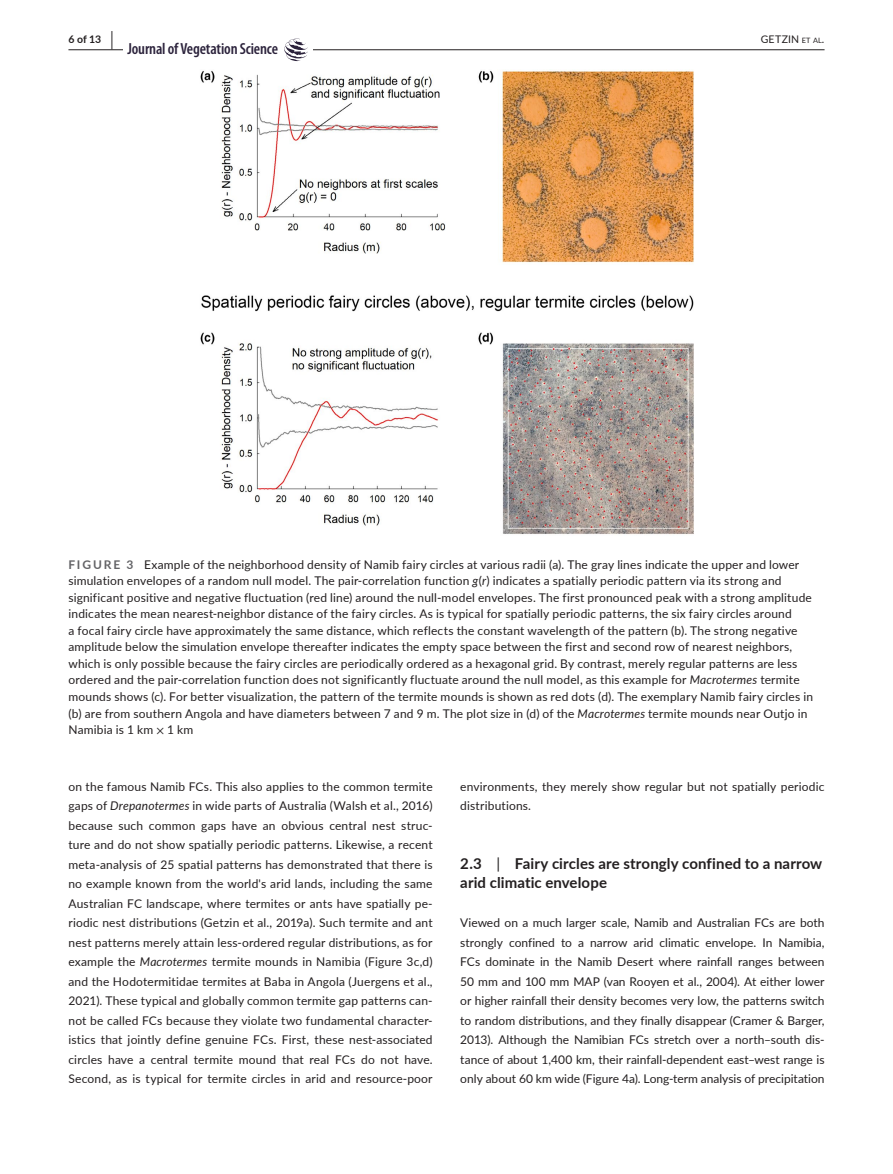
<style>
.page{position:relative;width:893px;height:1174px;background:#fff}
.page>*{position:absolute;margin:0;border:0;box-sizing:border-box;transform-origin:0 0}
.t1{font:600 condensed 16.05px "Myriad Pro";letter-spacing:-.01em;color:#2c233c}
.t2{font:700 15px/19.5px "Lato";letter-spacing:.005em;color:#231f20}
.t3{font:12px/19.5px "Lato";letter-spacing:.015em;color:#231f20;text-align:justify}
.t4{font:10.5px "Lato";letter-spacing:.025em;color:#231f20}
.t5{font:700 10.5px "Lato";color:#231f20}
.s1{font-size:19.5px}
.s2{font-size:7.35px}
.s3{font-weight:700;color:#636366}
.s4{font-style:italic}
.s5{font-family:"STIX"}
.s6{font-weight:400}
</style>
<div class="page">
<hr style="left:68px;top:49px;width:756px;height:1px;background:#231f20">
<div style="left:123px;top:38px;width:189px;height:23px;background:#fff"></div>
<svg style="left:284px;top:38px;width:24px;height:23px"></svg>
<img style="left:200px;top:69px;width:494px;height:466px">
<p class="t5" style="left:68px;top:31px;width:46px">6 of 13 <span class="s1">|</span></p>
<h1 class="t1" style="left:127px;top:40px;width:152px">Journal of Vegetation Science</h1>
<p class="t4" style="left:761px;top:31px;width:65px">GETZIN <span class="s2">et al</span>.</p>
<p class="t3" style="left:68px;top:556px;width:746px;line-height:16.5px;text-align:left"><span class="s3">FIGURE 3</span> Example of the neighborhood density of Namib fairy circles at various radii (a). The gray lines indicate the upper and lower simulation envelopes of a random null model. The pair-correlation function <span class="s4">g</span>(<span class="s4">r</span>) indicates a spatially periodic pattern via its strong and significant positive and negative fluctuation (red line) around the null-model envelopes. The first pronounced peak with a strong amplitude indicates the mean nearest-neighbor distance of the fairy circles. As is typical for spatially periodic patterns, the six fairy circles around<br>a focal fairy circle have approximately the same distance, which reflects the constant wavelength of the pattern (b). The strong negative amplitude below the simulation envelope thereafter indicates the empty space between the first and second row of nearest neighbors, which is only possible because the fairy circles are periodically ordered as a hexagonal grid. By contrast, merely regular patterns are less ordered and the pair-correlation function does not significantly fluctuate around the null model, as this example for <span class="s4">Macrotermes</span> termite mounds shows (c). For better visualization, the pattern of the termite mounds is shown as red dots (d). The exemplary Namib fairy circles in (b) are from southern Angola and have diameters between 7 and 9 m. The plot size in (d) of the <span class="s4">Macrotermes</span> termite mounds near Outjo in Namibia is 1 km <span class="s5">×</span> 1 km</p>
<p class="t3" style="left:68px;top:776px;width:366px">on the famous Namib FCs. This also applies to the common termite gaps of <span class="s4">Drepanotermes</span> in wide parts of Australia (Walsh et al., 2016) because such common gaps have an obvious central nest struc&shy;ture and do not show spatially periodic patterns. Likewise, a recent meta-analysis of 25 spatial patterns has demonstrated that there is no example known from the world's arid lands, including the same Australian FC landscape, where termites or ants have spatially pe&shy;riodic nest distributions (Getzin et al., 2019a). Such termite and ant nest patterns merely attain less-ordered regular distributions, as for example the <span class="s4">Macrotermes</span> termite mounds in Namibia (Figure 3c,d) and the Hodotermitidae termites at Baba in Angola (Juergens et al., 2021). These typical and globally common termite gap patterns can&shy;not be called FCs because they violate two fundamental character&shy;istics that jointly define genuine FCs. First, these nest-associated circles have a central termite mound that real FCs do not have.<br>Second, as is typical for termite circles in arid and resource-poor</p>
<p class="t3" style="left:460px;top:776px;width:366px">environments, they merely show regular but not spatially periodic distributions.</p>
<p class="t2" style="left:460px;top:853px;width:363px">2.3 <span class="s6">|</span> Fairy circles are strongly confined to a narrow arid climatic envelope</p>
<p class="t3" style="left:460px;top:912px;width:366px">Viewed on a much larger scale, Namib and Australian FCs are both strongly confined to a narrow arid climatic envelope. In Namibia, FCs dominate in the Namib Desert where rainfall ranges between 50 mm and 100 mm MAP (van Rooyen et al., 2004). At either lower or higher rainfall their density becomes very low, the patterns switch to random distributions, and they finally disappear (Cramer &amp; Barger, 2013). Although the Namibian FCs stretch over a north–south dis&shy;tance of about 1,400 km, their rainfall-dependent east–west range is only about 60 km wide (Figure 4a). Long-term analysis of precipitation</p>
</div>
